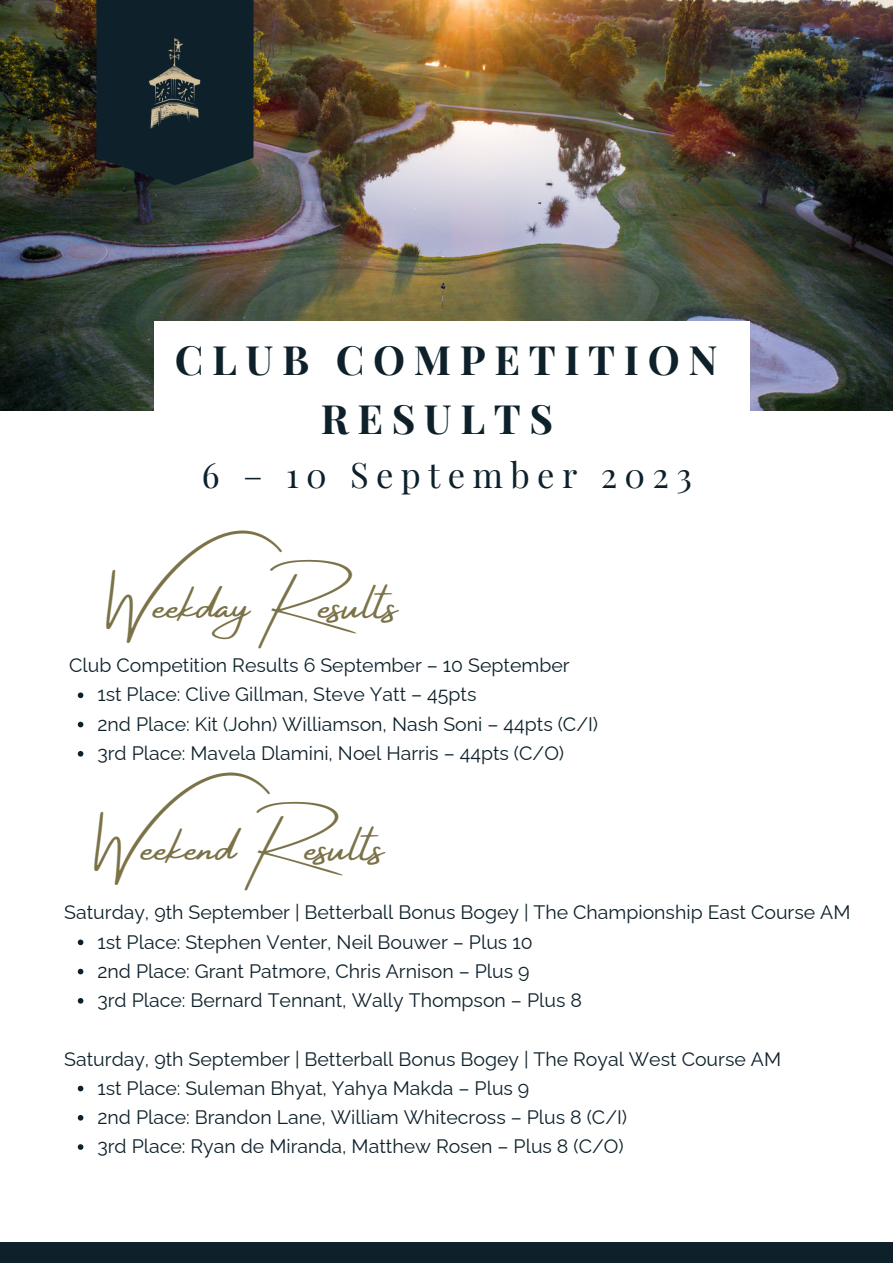
<style>
.page{position:relative;width:893px;height:1264px;background:#fff}
.page>*{position:absolute;margin:0;border:0;box-sizing:border-box;transform-origin:0 0}
.t1{font:48px "Amsterdam Four";color:#7b7248}
.t2{font:700 40.5px "Playfair Display";letter-spacing:.215em;color:#0e212b}
.t3{font:34.5px "Playfair Display";letter-spacing:.215em;color:#0e212b}
.t4{font:19.5px "Raleway";color:#0e212b}
</style>
<div class="page">
<img style="left:0;top:0;width:892px;height:410px">
<svg style="left:96px;top:0;width:157px;height:185px;background:#14252b"></svg>
<div style="left:153px;top:321px;width:596px;height:135px;background:#fff"></div>
<img style="left:20px;top:20px;width:309px;height:108px">
<div style="left:0;top:1242px;width:892px;height:20px;background:#0e212b"></div>
<svg style="left:78px;top:692px;width:5px;height:6px"></svg>
<svg style="left:78px;top:721px;width:5px;height:6px"></svg>
<svg style="left:78px;top:751px;width:5px;height:5px"></svg>
<svg style="left:78px;top:939px;width:5px;height:6px"></svg>
<svg style="left:78px;top:968px;width:5px;height:6px"></svg>
<svg style="left:78px;top:998px;width:5px;height:5px"></svg>
<svg style="left:78px;top:1085px;width:5px;height:6px"></svg>
<svg style="left:78px;top:1115px;width:5px;height:5px"></svg>
<svg style="left:78px;top:1144px;width:5px;height:5px"></svg>
<p class="t2" style="left:175px;top:331px;width:544px">CLUB COMPETITION</p>
<p class="t2" style="left:321px;top:390px;width:234px">RESULTS</p>
<p class="t3" style="left:202px;top:451px;width:491px">6 – 10 September 2023</p>
<p class="t1" style="left:109px;top:578px;width:290px">Weekday Results</p>
<p class="t4" style="left:69px;top:654px;width:502px">Club Competition Results 6 September – 10 September</p>
<p class="t4" style="left:97px;top:683px;width:380px">1st Place: Clive Gillman, Steve Yatt – 45pts</p>
<p class="t4" style="left:97px;top:712px;width:502px">2nd Place: Kit (John) Williamson, Nash Soni – 44pts (C/I)</p>
<p class="t4" style="left:97px;top:741px;width:468px">3rd Place: Mavela Dlamini, Noel Harris – 44pts (C/O)</p>
<p class="t1" style="left:97px;top:820px;width:288px">Weekend Results</p>
<p class="t4" style="left:64px;top:901px;width:787px">Saturday, 9th September | Betterball Bonus Bogey | The Championship East Course AM</p>
<p class="t4" style="left:97px;top:930px;width:436px">1st Place: Stephen Venter, Neil Bouwer – Plus 10</p>
<p class="t4" style="left:97px;top:959px;width:433px">2nd Place: Grant Patmore, Chris Arnison – Plus 9</p>
<p class="t4" style="left:97px;top:988px;width:486px">3rd Place: Bernard Tennant, Wally Thompson – Plus 8</p>
<p class="t4" style="left:64px;top:1047px;width:718px">Saturday, 9th September | Betterball Bonus Bogey | The Royal West Course AM</p>
<p class="t4" style="left:97px;top:1076px;width:433px">1st Place: Suleman Bhyat, Yahya Makda – Plus 9</p>
<p class="t4" style="left:97px;top:1105px;width:531px">2nd Place: Brandon Lane, William Whitecross – Plus 8 (C/I)</p>
<p class="t4" style="left:97px;top:1134px;width:528px">3rd Place: Ryan de Miranda, Matthew Rosen – Plus 8 (C/O)</p>
</div>
